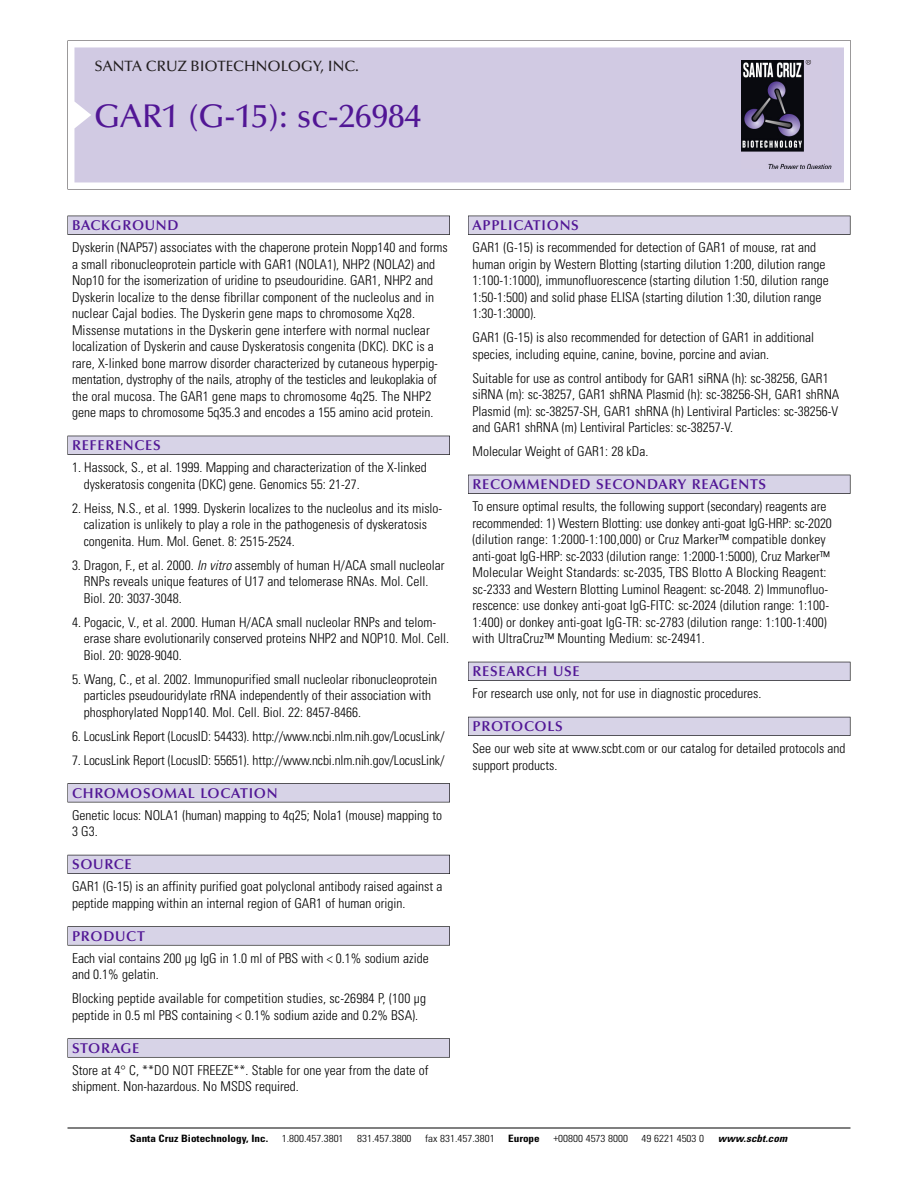
<style>
.page{position:relative;width:918px;height:1188px;background:#fff}
.page>*{position:absolute;margin:0;border:0;box-sizing:border-box;transform-origin:0 0}
.t1{font:500 33px "Optima";color:#511695}
.t2{font:500 15px "Optima";color:#231f20}
.t3{font:600 14.25px "Optima";letter-spacing:.05em;color:#511695}
.t4{font:300 condensed 13.5px/16.5px "Univers";color:#000}
.t5{font:300 condensed 10.2px "Univers";color:#000;scale:1.1 1}
.t6{font:700 condensed 10.2px "Univers";color:#000;scale:1.1 1}
.t7{font:italic 700 condensed 10.2px "Univers";letter-spacing:.005em;color:#000;scale:1.1 1}
.s1{font-style:italic}
</style>
<div class="page">
<svg style="left:68px;top:40px;width:783px;height:149px"></svg>
<div style="left:74px;top:47px;width:770px;height:135px;background:#d1cae3"></div>
<img style="left:741px;top:60px;width:90px;height:108px">
<div style="left:68px;top:216px;width:382px;height:19px;background:#525155"></div>
<div style="left:68px;top:216px;width:381px;height:18px;background:#d7d3e7"></div>
<div style="left:68px;top:436px;width:382px;height:19px;background:#515055"></div>
<div style="left:68px;top:436px;width:381px;height:18px;background:#d7d3e7"></div>
<div style="left:68px;top:783px;width:382px;height:19px;background:#545357"></div>
<div style="left:68px;top:784px;width:381px;height:18px;background:#d7d3e7"></div>
<div style="left:68px;top:855px;width:382px;height:19px;background:#54535a"></div>
<div style="left:68px;top:855px;width:381px;height:18px;background:#d7d3e7"></div>
<svg style="left:68px;top:926px;width:382px;height:20px"></svg>
<div style="left:68px;top:927px;width:381px;height:18px;background:#d7d3e7"></div>
<div style="left:68px;top:1038px;width:382px;height:20px;background:#626263"></div>
<div style="left:68px;top:1039px;width:381px;height:18px;background:#d7d3e7"></div>
<div style="left:468px;top:216px;width:382px;height:19px;background:#525155"></div>
<div style="left:468px;top:216px;width:382px;height:18px;background:#d7d3e7"></div>
<div style="left:468px;top:475px;width:382px;height:19px;background:#515055"></div>
<div style="left:468px;top:475px;width:382px;height:18px;background:#d7d3e7"></div>
<div style="left:468px;top:662px;width:382px;height:19px;background:#525158"></div>
<div style="left:468px;top:662px;width:382px;height:18px;background:#d7d3e7"></div>
<div style="left:468px;top:717px;width:382px;height:19px;background:#54535a"></div>
<div style="left:468px;top:717px;width:382px;height:18px;background:#d7d3e7"></div>
<hr style="left:68px;top:1128px;width:782px;height:1px;background:#000">
<p class="t2" style="left:94px;top:61px;width:266px">SANTA CRUZ BIOTECHNOLOGY, INC.</p>
<h1 class="t1" style="left:94px;top:103px;width:328px">GAR1 (G-15): sc-26984</h1>
<p class="t3" style="left:72px;top:219px;width:108px">BACKGROUND</p>
<p class="t4" style="left:72px;top:240px;width:377px">Dyskerin (NAP57) associates with the chaperone protein Nopp140 and forms a small ribonucleoprotein particle with GAR1 (NOLA1), NHP2 (NOLA2) and Nop10 for the isomerization of uridine to pseudouridine. GAR1, NHP2 and Dyskerin localize to the dense fibrillar component of the nucleolus and in nuclear Cajal bodies. The Dyskerin gene maps to chromosome Xq28.<br>Missense mutations in the Dyskerin gene interfere with normal nuclear localization of Dyskerin and cause Dyskeratosis congenita (DKC). DKC is a rare, X-linked bone marrow disorder characterized by cutaneous hyperpig&shy;mentation, dystrophy of the nails, atrophy of the testicles and leukoplakia of the oral mucosa. The GAR1 gene maps to chromosome 4q25. The NHP2 gene maps to chromosome 5q35.3 and encodes a 155 amino acid protein.</p>
<p class="t3" style="left:72px;top:440px;width:90px">REFERENCES</p>
<p class="t4" style="left:84px;top:460px;width:345px;text-indent:-12px">1. Hassock, S., et al. 1999. Mapping and characterization of the X-linked dyskeratosis congenita (DKC) gene. Genomics 55: 21-27.</p>
<p class="t4" style="left:84px;top:501px;width:360px;text-indent:-12px">2. Heiss, N.S., et al. 1999. Dyskerin localizes to the nucleolus and its mislo&shy;calization is unlikely to play a role in the pathogenesis of dyskeratosis congenita. Hum. Mol. Genet. 8: 2515-2524.</p>
<p class="t4" style="left:84px;top:558px;width:362px;text-indent:-12px">3. Dragon, F., et al. 2000. <span class="s1">In vitro</span> assembly of human H/ACA small nucleolar<br>RNPs reveals unique features of U17 and telomerase RNAs. Mol. Cell.<br>Biol. 20: 3037-3048.</p>
<p class="t4" style="left:84px;top:615px;width:367px;text-indent:-12px">4. Pogacic, V., et al. 2000. Human H/ACA small nucleolar RNPs and telom&shy;erase share evolutionarily conserved proteins NHP2 and NOP10. Mol. Cell.<br>Biol. 20: 9028-9040.</p>
<p class="t4" style="left:84px;top:672px;width:355px;text-indent:-12px">5. Wang, C., et al. 2002. Immunopurified small nucleolar ribonucleoprotein particles pseudouridylate rRNA independently of their association with phosphorylated Nopp140. Mol. Cell. Biol. 22: 8457-8466.</p>
<p class="t4" style="left:72px;top:729px;width:374px">6. LocusLink Report (LocusID: 54433). http://www.ncbi.nlm.nih.gov/LocusLink/</p>
<p class="t4" style="left:72px;top:753px;width:374px">7. LocusLink Report (LocusID: 55651). http://www.ncbi.nlm.nih.gov/LocusLink/</p>
<p class="t3" style="left:72px;top:787px;width:207px">CHROMOSOMAL LOCATION</p>
<p class="t4" style="left:72px;top:808px;width:372px">Genetic locus: NOLA1 (human) mapping to 4q25; Nola1 (mouse) mapping to<br>3 G3.</p>
<p class="t3" style="left:72px;top:859px;width:61px">SOURCE</p>
<p class="t4" style="left:72px;top:879px;width:372px">GAR1 (G-15) is an affinity purified goat polyclonal antibody raised against a peptide mapping within an internal region of GAR1 of human origin.</p>
<p class="t3" style="left:72px;top:930px;width:74px">PRODUCT</p>
<p class="t4" style="left:72px;top:951px;width:358px">Each vial contains 200 µg IgG in 1.0 ml of PBS with &lt; 0.1% sodium azide and 0.1% gelatin.</p>
<p class="t4" style="left:72px;top:991px;width:356px">Blocking peptide available for competition studies, sc-26984 P, (100 µg peptide in 0.5 ml PBS containing &lt; 0.1% sodium azide and 0.2% BSA).</p>
<p class="t3" style="left:72px;top:1042px;width:69px">STORAGE</p>
<p class="t4" style="left:72px;top:1063px;width:358px">Store at 4° C, **DO NOT FREEZE**. Stable for one year from the date of shipment. Non-hazardous. No MSDS required.</p>
<p class="t3" style="left:473px;top:219px;width:108px">APPLICATIONS</p>
<p class="t4" style="left:473px;top:240px;width:358px">GAR1 (G-15) is recommended for detection of GAR1 of mouse, rat and human origin by Western Blotting (starting dilution 1:200, dilution range 1:100-1:1000), immunofluorescence (starting dilution 1:50, dilution range 1:50-1:500) and solid phase ELISA (starting dilution 1:30, dilution range 1:30-1:3000).</p>
<p class="t4" style="left:473px;top:330px;width:343px">GAR1 (G-15) is also recommended for detection of GAR1 in additional species, including equine, canine, bovine, porcine and avian.</p>
<p class="t4" style="left:473px;top:371px;width:368px">Suitable for use as control antibody for GAR1 siRNA (h): sc-38256, GAR1 siRNA (m): sc-38257, GAR1 shRNA Plasmid (h): sc-38256-SH, GAR1 shRNA Plasmid (m): sc-38257-SH, GAR1 shRNA (h) Lentiviral Particles: sc-38256-V and GAR1 shRNA (m) Lentiviral Particles: sc-38257-V.</p>
<p class="t4" style="left:473px;top:444px;width:177px">Molecular Weight of GAR1: 28 kDa.</p>
<p class="t3" style="left:473px;top:479px;width:295px">RECOMMENDED SECONDARY REAGENTS</p>
<p class="t4" style="left:473px;top:499px;width:361px">To ensure optimal results, the following support (secondary) reagents are recommended: 1) Western Blotting: use donkey anti-goat IgG-HRP: sc-2020 (dilution range: 1:2000-1:100,000) or Cruz Marker™ compatible donkey anti-goat IgG-HRP: sc-2033 (dilution range: 1:2000-1:5000), Cruz Marker™ Molecular Weight Standards: sc-2035, TBS Blotto A Blocking Reagent: sc-2333 and Western Blotting Luminol Reagent: sc-2048. 2) Immunofluo&shy;rescence: use donkey anti-goat IgG-FITC: sc-2024 (dilution range: 1:100- 1:400) or donkey anti-goat IgG-TR: sc-2783 (dilution range: 1:100-1:400) with UltraCruz™ Mounting Medium: sc-24941.</p>
<p class="t3" style="left:473px;top:666px;width:109px">RESEARCH USE</p>
<p class="t4" style="left:473px;top:686px;width:290px">For research use only, not for use in diagnostic procedures.</p>
<p class="t3" style="left:473px;top:721px;width:92px">PROTOCOLS</p>
<p class="t4" style="left:473px;top:741px;width:375px">See our web site at www.scbt.com or our catalog for detailed protocols and support products.</p>
<p class="t6" style="left:130px;top:1135px;width:127px">Santa Cruz Biotechnology, Inc.</p>
<p class="t5" style="left:282px;top:1135px;width:58px">1.800.457.3801</p>
<p class="t5" style="left:357px;top:1135px;width:51px">831.457.3800</p>
<p class="t5" style="left:425px;top:1135px;width:65px">fax 831.457.3801</p>
<p class="t6" style="left:508px;top:1135px;width:30px">Europe</p>
<p class="t5" style="left:553px;top:1135px;width:69px">+00800 4573 8000</p>
<p class="t5" style="left:642px;top:1135px;width:58px">49 6221 4503 0</p>
<p class="t7" style="left:718px;top:1135px;width:64px">www.scbt.com</p>
</div>
